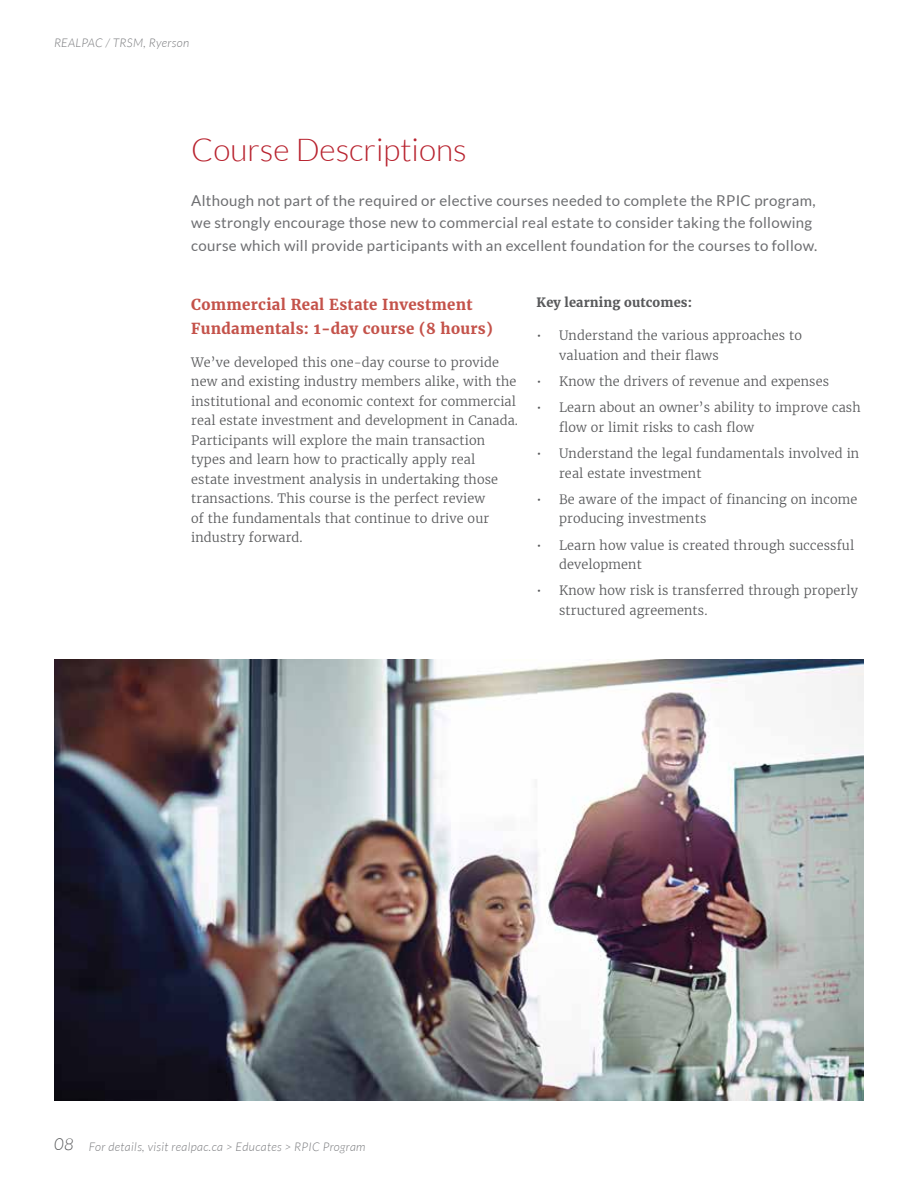
<style>
.page{position:relative;width:918px;height:1188px;background:#fff}
.page>*{position:absolute;margin:0;border:0;box-sizing:border-box;transform-origin:0 0}
.t1{font:300 31.5px "Lato";color:#b8232f}
.t2{font:italic 300 16.5px "Lato";color:#58595b}
.t3{font:15px/22.5px "Lato";letter-spacing:.02em;color:#6d6e71}
.t4{font:700 15px/24px "Merriweather";letter-spacing:.02em;color:#c4524a}
.t5{font:300 12.75px/19.5px "Merriweather";letter-spacing:.01em;color:#58595b}
.t6{font:700 12.75px "Merriweather";letter-spacing:.01em;color:#58595b}
.t7{font:italic 300 12px "Lato";letter-spacing:.03em;color:#797a7d}
</style>
<div class="page">
<img style="left:54px;top:660px;width:810px;height:440px">
<p class="t7" style="left:54px;top:37px;width:137px">REALPAC / TRSM, Ryerson</p>
<h1 class="t1" style="left:191px;top:133px;width:277px">Course Descriptions</h1>
<p class="t3" style="left:191px;top:189px;width:628px">Although not part of the required or elective courses needed to complete the RPIC program, we strongly encourage those new to commercial real estate to consider taking the following course which will provide participants with an excellent foundation for the courses to follow.</p>
<p class="t4" style="left:191px;top:292px;width:303px">Commercial Real Estate Investment<br>Fundamentals: 1-day course (8 hours)</p>
<p class="t5" style="left:191px;top:352px;width:328px">We’ve developed this one-day course to provide new and existing industry members alike, with the institutional and economic context for commercial real estate investment and development in Canada.<br>Participants will explore the main transaction types and learn how to practically apply real<br>estate investment analysis in undertaking those transactions. This course is the perfect review<br>of the fundamentals that continue to drive our industry forward.</p>
<p class="t6" style="left:537px;top:294px;width:157px">Key learning outcomes:</p>
<p class="t5" style="left:559px;top:326px;width:244px;text-indent:-23px">• Understand the various approaches to valuation and their flaws</p>
<p class="t5" style="left:537px;top:371px;width:294px">• Know the drivers of revenue and expenses</p>
<p class="t5" style="left:559px;top:398px;width:303px;text-indent:-23px">• Learn about an owner’s ability to improve cash flow or limit risks to cash flow</p>
<p class="t5" style="left:559px;top:443px;width:302px;text-indent:-23px">• Understand the legal fundamentals involved in real estate investment</p>
<p class="t5" style="left:559px;top:489px;width:300px;text-indent:-23px">• Be aware of the impact of financing on income producing investments</p>
<p class="t5" style="left:559px;top:535px;width:297px;text-indent:-23px">• Learn how value is created through successful development</p>
<p class="t5" style="left:559px;top:581px;width:300px;text-indent:-23px">• Know how risk is transferred through properly structured agreements.</p>
<p class="t2" style="left:54px;top:1135px;width:21px">08</p>
<p class="t7" style="left:89px;top:1140px;width:278px">For details, visit realpac.ca &gt; Educates &gt; RPIC Program</p>
</div>
